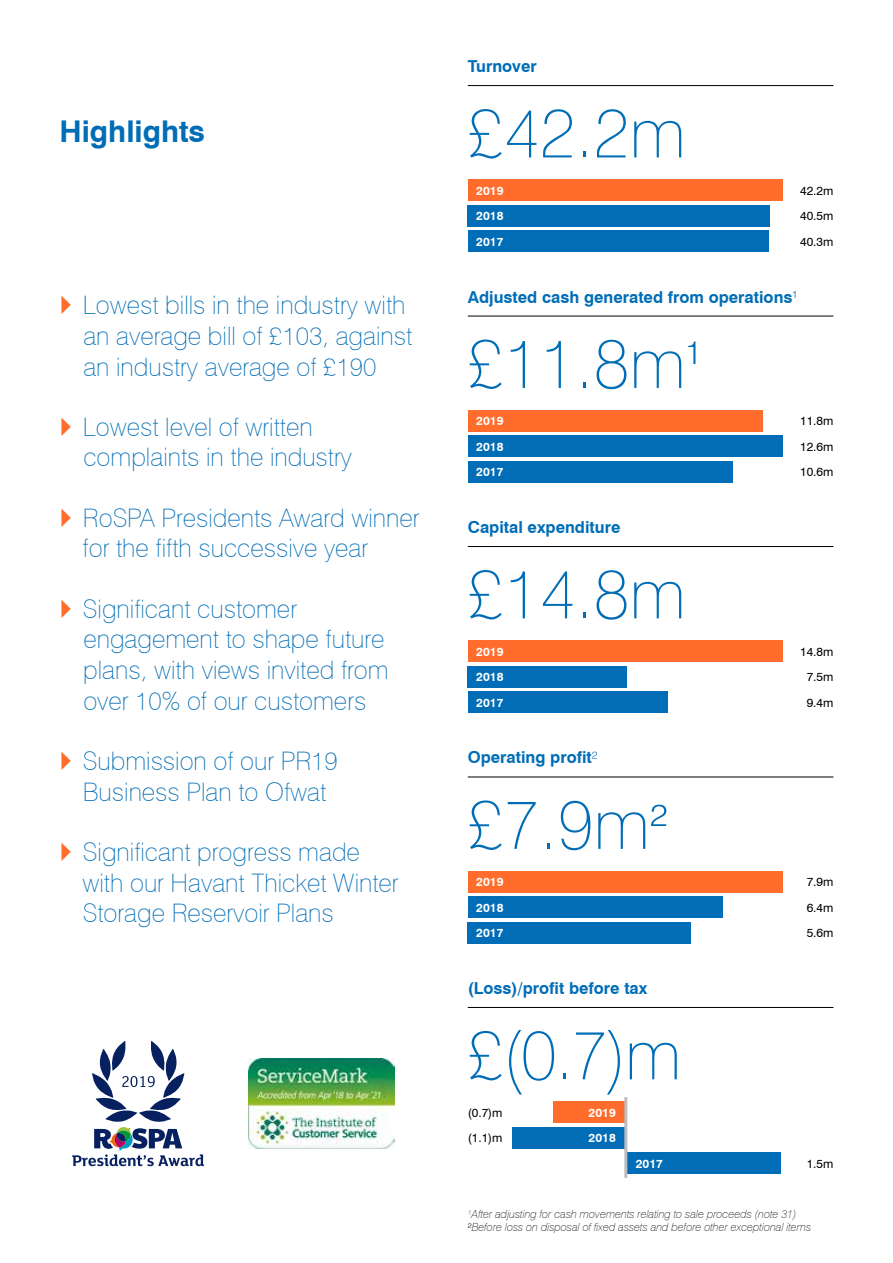
<style>
.page{position:relative;width:893px;height:1263px;background:#fff}
.page>*{position:absolute;margin:0;border:0;box-sizing:border-box;transform-origin:0 0}
.t1{font:100 69px "Swiss 721 BT";color:#006db6}
.t2{font:700 30px "Swiss 721 BT";color:#006db6}
.t3{font:100 25.5px/30.6px "Swiss 721 BT";color:#006db6}
.t4{font:700 16.5px "Swiss 721 BT";color:#006db6}
.t5{font:12px/25.5px "Swiss 721 BT";color:#000;text-align:justify}
.t6{font:700 12px/25.5px "Swiss 721 BT";color:#fff;text-align:justify}
.t7{font:italic 100 11.25px/13.5px "Swiss 721 BT";color:#000}
.s1{font-weight:300;font-stretch:condensed}
.s2{font-weight:300;font-stretch:condensed;font-size:51px}
.s3{font-weight:300}
.s4{font-weight:300;font-size:51px}
.s5{font-weight:300;font-style:normal}
</style>
<div class="page">
<div style="left:468px;top:640px;width:314px;height:22px;background:#ff6c2c"></div>
<div style="left:468px;top:666px;width:159px;height:21px;background:#006db6"></div>
<div style="left:468px;top:691px;width:200px;height:22px;background:#006db6"></div>
<hr style="left:468px;top:546px;width:365px;height:1px;background:#000">
<div style="left:468px;top:179px;width:314px;height:22px;background:#ff6c2c"></div>
<div style="left:468px;top:205px;width:302px;height:21px;background:#006db6"></div>
<div style="left:468px;top:231px;width:300px;height:21px;background:#006db6"></div>
<hr style="left:468px;top:85px;width:365px;height:1px;background:#000">
<div style="left:468px;top:410px;width:294px;height:21px;background:#ff6c2c"></div>
<div style="left:468px;top:435px;width:314px;height:22px;background:#006db6"></div>
<div style="left:468px;top:461px;width:264px;height:21px;background:#006db6"></div>
<hr style="left:468px;top:316px;width:365px;height:1px;background:#000">
<div style="left:553px;top:1101px;width:71px;height:22px;background:#ff6c2c"></div>
<div style="left:512px;top:1127px;width:112px;height:21px;background:#006db6"></div>
<div style="left:627px;top:1152px;width:153px;height:22px;background:#006db6"></div>
<hr style="left:468px;top:1007px;width:365px;height:1px;background:#000">
<div style="left:468px;top:871px;width:314px;height:21px;background:#ff6c2c"></div>
<div style="left:468px;top:896px;width:255px;height:22px;background:#006db6"></div>
<div style="left:468px;top:922px;width:223px;height:21px;background:#006db6"></div>
<hr style="left:468px;top:777px;width:365px;height:1px;background:#000">
<img style="left:248px;top:1058px;width:146px;height:90px">
<svg style="left:72px;top:1041px;width:132px;height:125px"></svg>
<hr style="left:624px;top:1097px;width:3px;height:81px;background:#bbbdbe">
<p class="t2" style="left:60px;top:113px;width:147px">Highlights</p>
<p class="t3" style="left:83px;top:290px;width:331px">Lowest bills in the industry with an average bill of £103, against an industry average of £190</p>
<p class="t3" style="left:83px;top:411px;width:270px">Lowest level of written complaints in the industry</p>
<p class="t3" style="left:83px;top:502px;width:338px">RoSPA Presidents Award winner for the fifth successive year</p>
<p class="t3" style="left:83px;top:593px;width:307px">Significant customer engagement to shape future plans, with views invited from over 10% of our customers</p>
<p class="t3" style="left:83px;top:745px;width:256px">Submission of our PR19<br>Business Plan to Ofwat</p>
<p class="t3" style="left:82px;top:836px;width:318px">Significant progress made with our Havant Thicket Winter<br>Storage Reservoir Plans</p>
<p class="t4" style="left:468px;top:56px;width:71px">Turnover</p>
<h1 class="t1" style="left:468px;top:91px;width:220px">£42.2m</h1>
<p class="t6" style="left:476px;top:178px;width:29px">2019<br>2018<br>2017</p>
<p class="t5" style="left:800px;top:178px;width:35px">42.2m 40.5m 40.3m</p>
<p class="t4" style="left:468px;top:287px;width:331px">Adjusted cash generated from operations<span class="s1">¹</span></p>
<h1 class="t1" style="left:468px;top:321px;width:235px">£11.8m<span class="s2">¹</span></h1>
<p class="t6" style="left:476px;top:408px;width:29px">2019<br>2018<br>2017</p>
<p class="t5" style="left:800px;top:408px;width:35px">11.8m 12.6m 10.6m</p>
<p class="t4" style="left:468px;top:517px;width:154px">Capital expenditure</p>
<h1 class="t1" style="left:468px;top:552px;width:220px">£14.8m</h1>
<p class="t6" style="left:476px;top:638px;width:29px">2019<br>2018<br>2017</p>
<p class="t5" style="left:800px;top:638px;width:35px;text-align:center">14.8m<br>7.5m<br>9.4m</p>
<p class="t4" style="left:468px;top:748px;width:131px">Operating profit<span class="s3">²</span></p>
<h1 class="t1" style="left:468px;top:782px;width:202px">£7.9m<span class="s4">²</span></h1>
<p class="t6" style="left:476px;top:869px;width:29px">2019<br>2018<br>2017</p>
<p class="t5" style="left:807px;top:869px;width:28px">7.9m 6.4m 5.6m</p>
<p class="t4" style="left:468px;top:978px;width:181px">(Loss)/profit before tax</p>
<h1 class="t1" style="left:468px;top:1013px;width:215px">£(0.7)m</h1>
<p class="t5" style="left:468px;top:1099px;width:36px">(0.7)m (1.1)m</p>
<p class="t6" style="left:589px;top:1099px;width:29px;line-height:26px">2019<br>2018</p>
<p class="t6" style="left:636px;top:1150px;width:29px">2017</p>
<p class="t5" style="left:807px;top:1150px;width:28px">1.5m</p>
<p class="t7" style="left:468px;top:1207px;width:345px">¹After adjusting for cash movements relating to sale proceeds (note 31)<br><span class="s5">²</span>Before loss on disposal of fixed assets and before other exceptional items</p>
</div>
